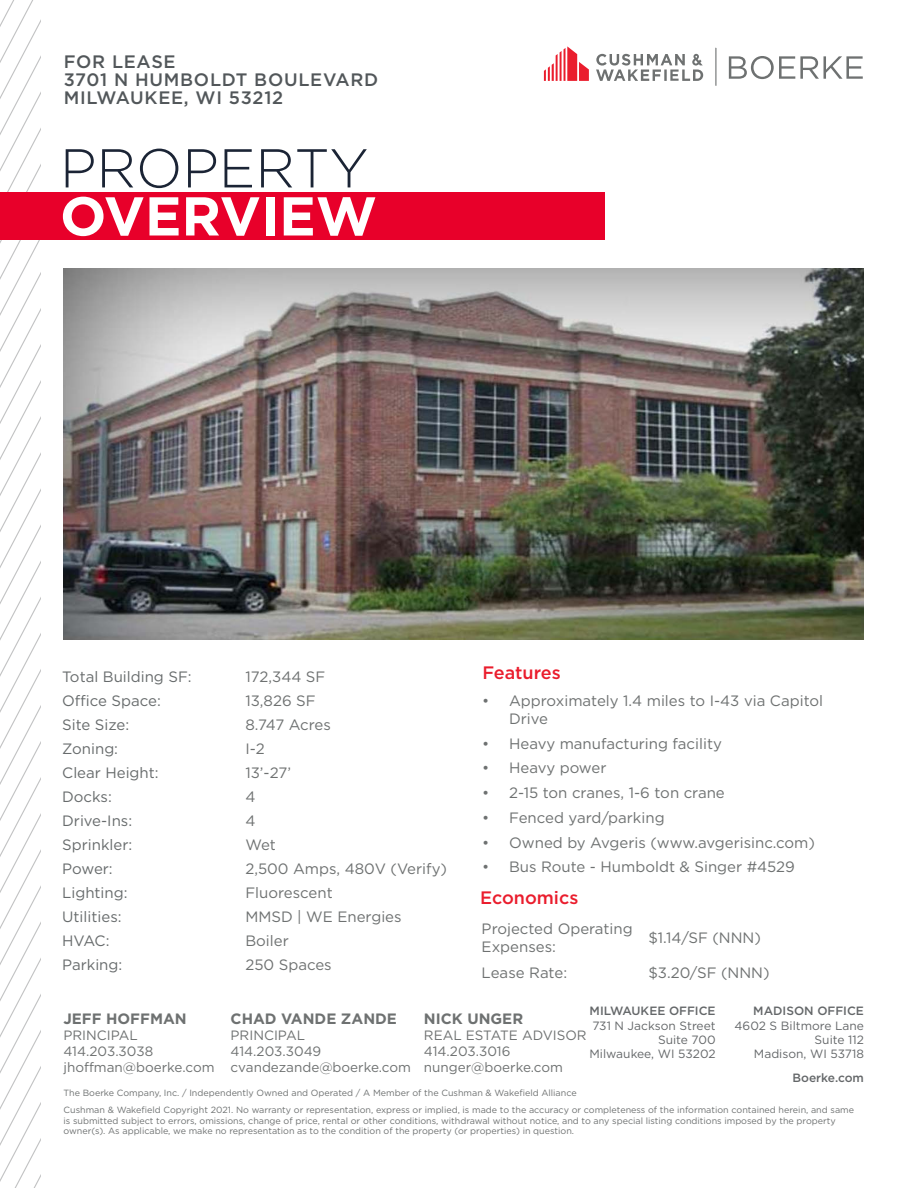
<style>
.page{position:relative;width:918px;height:1188px;background:#fff}
.page>*{position:absolute;margin:0;border:0;box-sizing:border-box;transform-origin:0 0}
.t1{font:300 54.6px "Gotham";color:#1b2435}
.t2{font:700 54.6px "Gotham";color:#fff}
.t3{font:500 18px/18px "Gotham";letter-spacing:.04em;color:#52575a}
.t4{font:500 18px "Gotham";color:#ea1d2d}
.t5{font:15px/18px "Gotham";color:#6e7171}
.t6{font:15px "Gotham";color:#676b6c}
.t7{font:700 15px "Gotham";color:#6e7171}
.t8{font:15px "Gotham";letter-spacing:-.025em;color:#6e7171}
.t9{font:13.5px/16.2px "Gotham";color:#6e7171}
.t10{font:12px/14.4px "Gotham";color:#646769;text-align:right}
.t11{font:500 12px "Gotham";color:#646769}
.t12{font:9px/17.2px "Gotham";color:#6e7171}
</style>
<div class="page">
<svg style="left:0;top:0;width:40px;height:1188px"></svg>
<hr style="left:716px;top:48px;width:1px;height:38px;background:#6e7171">
<svg style="left:544px;top:46px;width:45px;height:35px"></svg>
<svg style="left:596px;top:54px;width:107px;height:27px"></svg>
<svg style="left:729px;top:56px;width:134px;height:23px"></svg>
<div style="left:0;top:193px;width:604px;height:47px;background:#e8002a"></div>
<img style="left:64px;top:269px;width:800px;height:371px">
<h2 class="t3" style="left:64px;top:53px;width:316px">FOR LEASE<br>3701 N HUMBOLDT BOULEVARD<br>MILWAUKEE, WI 53212</h2>
<h1 class="t1" style="left:60px;top:134px;width:310px">PROPERTY</h1>
<h1 class="t2" style="left:60px;top:180px;width:319px">OVERVIEW</h1>
<h3 class="t6" style="left:62px;top:667px;width:131px">Total Building SF:</h3>
<h3 class="t5" style="left:245px;top:668px;width:82px">172,344 SF</h3>
<h3 class="t6" style="left:62px;top:691px;width:100px">Office Space:</h3>
<h3 class="t5" style="left:245px;top:692px;width:72px">13,826 SF</h3>
<h3 class="t6" style="left:62px;top:715px;width:69px">Site Size:</h3>
<h3 class="t8" style="left:245px;top:715px;width:87px">8.747 Acres</h3>
<h3 class="t6" style="left:62px;top:739px;width:57px">Zoning:</h3>
<h3 class="t5" style="left:245px;top:740px;width:21px">I-2</h3>
<h3 class="t6" style="left:62px;top:763px;width:98px">Clear Height:</h3>
<h3 class="t5" style="left:245px;top:764px;width:47px">13’-27’</h3>
<h3 class="t6" style="left:62px;top:787px;width:51px">Docks:</h3>
<h3 class="t5" style="left:245px;top:788px;width:12px">4</h3>
<h3 class="t6" style="left:62px;top:811px;width:71px">Drive-Ins:</h3>
<h3 class="t5" style="left:245px;top:812px;width:12px">4</h3>
<h3 class="t6" style="left:62px;top:835px;width:72px">Sprinkler:</h3>
<h3 class="t5" style="left:245px;top:836px;width:32px">Wet</h3>
<h3 class="t6" style="left:62px;top:859px;width:52px">Power:</h3>
<h3 class="t5" style="left:245px;top:860px;width:203px">2,500 Amps, 480V (Verify)</h3>
<h3 class="t6" style="left:62px;top:883px;width:67px">Lighting:</h3>
<h3 class="t5" style="left:245px;top:884px;width:89px">Fluorescent</h3>
<h3 class="t6" style="left:62px;top:907px;width:61px">Utilities:</h3>
<h3 class="t5" style="left:245px;top:908px;width:158px">MMSD | WE Energies</h3>
<h3 class="t6" style="left:62px;top:931px;width:49px">HVAC:</h3>
<h3 class="t5" style="left:245px;top:932px;width:45px">Boiler</h3>
<h3 class="t6" style="left:62px;top:955px;width:62px">Parking:</h3>
<h3 class="t5" style="left:245px;top:956px;width:88px">250 Spaces</h3>
<h2 class="t4" style="left:482px;top:660px;width:80px">Features</h2>
<h3 class="t5" style="left:509px;top:691px;width:316px;text-indent:-27px">• Approximately 1.4 miles to I-43 via Capitol<br>Drive</h3>
<h3 class="t5" style="left:482px;top:734px;width:241px">• Heavy manufacturing facility</h3>
<h3 class="t5" style="left:482px;top:759px;width:126px">• Heavy power</h3>
<h3 class="t5" style="left:482px;top:783px;width:244px">• 2-15 ton cranes, 1-6 ton crane</h3>
<h3 class="t5" style="left:482px;top:808px;width:184px">• Fenced yard/parking</h3>
<h3 class="t5" style="left:482px;top:833px;width:334px">• Owned by Avgeris (www.avgerisinc.com)</h3>
<h3 class="t5" style="left:482px;top:858px;width:314px">• Bus Route - Humboldt &amp; Singer #4529</h3>
<h2 class="t4" style="left:480px;top:886px;width:100px">Economics</h2>
<h3 class="t5" style="left:482px;top:920px;width:153px">Projected Operating<br>Expenses:</h3>
<h3 class="t5" style="left:648px;top:929px;width:114px">$1.14/SF (NNN)</h3>
<h3 class="t5" style="left:482px;top:963px;width:87px">Lease Rate:</h3>
<h3 class="t5" style="left:648px;top:963px;width:123px">$3.20/SF (NNN)</h3>
<h3 class="t11" style="left:590px;top:1003px;width:128px">MILWAUKEE OFFICE</h3>
<h3 class="t10" style="left:590px;top:1018px;width:128px">731 N Jackson Street<br>Suite 700<br>Milwaukee, WI 53202</h3>
<h3 class="t11" style="left:753px;top:1003px;width:112px">MADISON OFFICE</h3>
<h3 class="t10" style="left:735px;top:1018px;width:131px">4602 S Biltmore Lane<br>Suite 112<br>Madison, WI 53718</h3>
<h3 class="t11" style="left:793px;top:1070px;width:73px">Boerke.com</h3>
<h3 class="t7" style="left:63px;top:1008px;width:125px">JEFF HOFFMAN</h3>
<h3 class="t9" style="left:63px;top:1027px;width:153px">PRINCIPAL<br>414.203.3038 jhoffman@boerke.com</h3>
<h3 class="t7" style="left:424px;top:1008px;width:101px">NICK UNGER</h3>
<h3 class="t9" style="left:424px;top:1027px;width:164px">REAL ESTATE ADVISOR<br>414.203.3016 nunger@boerke.com</h3>
<p class="t12" style="left:63px;top:1084px;width:792px">The Boerke Company, Inc. / Independently Owned and Operated / A Member of the Cushman &amp; Wakefield Alliance<br>Cushman &amp; Wakefield Copyright 2021. No warranty or representation, express or implied, is made to the accuracy or completeness of the information contained herein, and same</p>
<p class="t12" style="left:63px;top:1115px;width:774px;line-height:10.5px">is submitted subject to errors, omissions, change of price, rental or other conditions, withdrawal without notice, and to any special listing conditions imposed by the property owner(s). As applicable, we make no representation as to the condition of the property (or properties) in question.</p>
<h3 class="t7" style="left:231px;top:1008px;width:168px">CHAD VANDE ZANDE</h3>
<h3 class="t9" style="left:231px;top:1027px;width:182px">PRINCIPAL<br>414.203.3049 cvandezande@boerke.com</h3>
</div>
